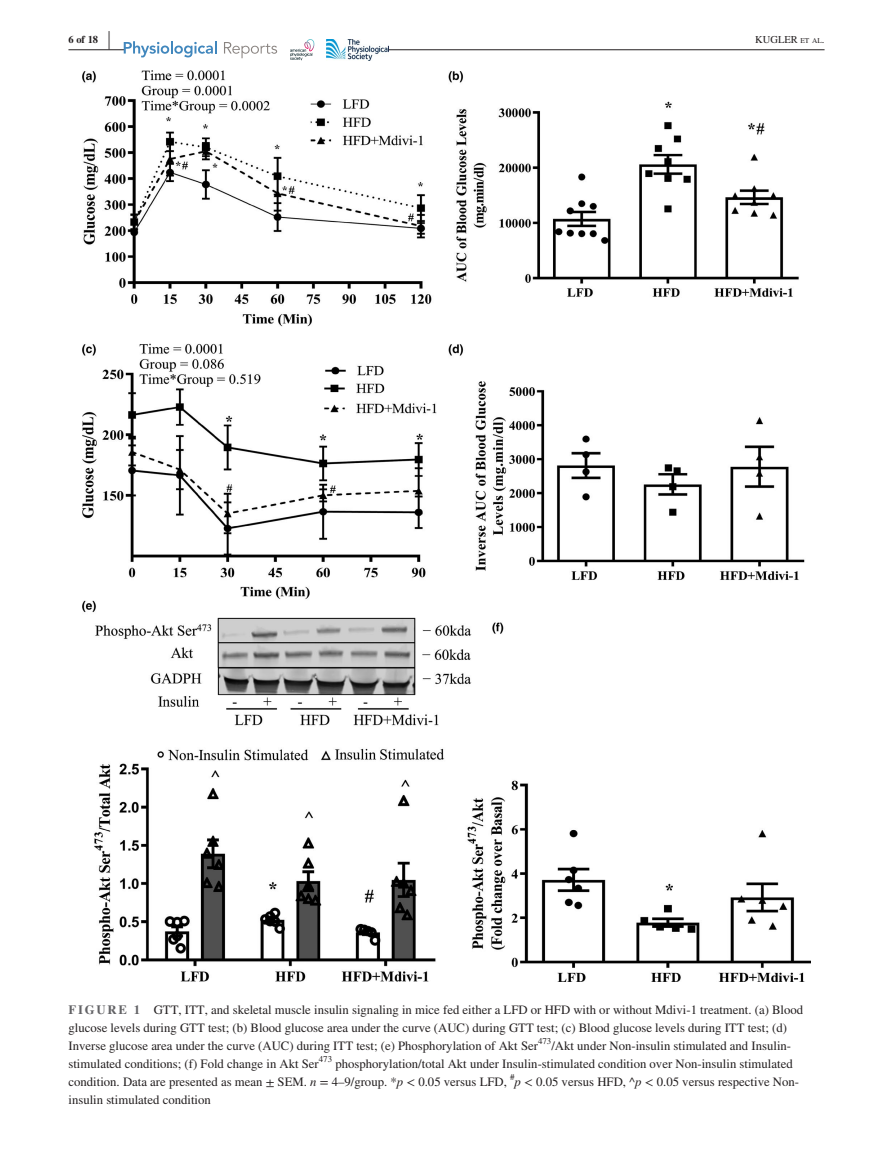
<style>
.page{position:relative;width:893px;height:1174px;background:#fff}
.page>*{position:absolute;margin:0;border:0;box-sizing:border-box;transform-origin:0 0}
.t1{font:700 25.95px "STIX";color:#231f20;scale:.36 1}
.t2{font:12.75px/18px "STIX";color:#231f20}
.t3{font:10.5px "STIX";color:#231f20}
.t4{font:700 10.5px "STIX";color:#231f20}
.t5{font:8.85px "STIX";color:#231f20}
.s1{font-size:7.35px}
.s2{font-weight:700;color:#636366}
.s3{font-style:italic}
</style>
<div class="page">
<hr style="left:68px;top:49px;width:756px;height:1px;background:#231f20">
<div style="left:124px;top:39px;width:264px;height:21px;background:#fff"></div>
<svg style="left:290px;top:39px;width:24px;height:21px"></svg>
<img style="left:327px;top:39px;width:61px;height:21px">
<svg style="left:124px;top:41px;width:93px;height:16px"></svg>
<svg style="left:224px;top:42px;width:53px;height:16px"></svg>
<img style="left:82px;top:70px;width:729px;height:911px">
<p class="t4" style="left:68px;top:33px;width:31px">6 of 18</p>
<h1 class="t1" style="left:108px;top:24px;width:7px">|</h1>
<p class="t3" style="left:755px;top:32px;width:71px">KUGLER <span class="s1">et al</span>.</p>
<p class="t2" style="left:68px;top:1001px;width:736px"><span class="s2">FIGURE 1</span> GTT, ITT, and skeletal muscle insulin signaling in mice fed either a LFD or HFD with or without Mdivi-1 treatment. (a) Blood glucose levels during GTT test; (b) Blood glucose area under the curve (AUC) during GTT test; (c) Blood glucose levels during ITT test; (d)<br>Inverse glucose area under the curve (AUC) during ITT test; (e) Phosphorylation of Akt Ser</p>
<p class="t5" style="left:538px;top:1035px;width:15px">473</p>
<p class="t2" style="left:551px;top:1037px;width:241px">/Akt under Non-insulin stimulated and Insulin-</p>
<p class="t2" style="left:68px;top:1055px;width:252px">stimulated conditions; (f) Fold change in Akt Ser</p>
<p class="t5" style="left:319px;top:1053px;width:15px">473</p>
<p class="t2" style="left:68px;top:1055px;width:726px;text-indent:267px">phosphorylation/total Akt under Insulin-stimulated condition over Non-insulin stimulated condition. Data are presented as mean ± SEM. <span class="s3">n</span> = 4–9/group. *<span class="s3">p</span> &lt; 0.05 versus LFD,</p>
<p class="t5" style="left:510px;top:1071px;width:6px">#</p>
<p class="t2" style="left:515px;top:1073px;width:286px"><span class="s3">p</span> &lt; 0.05 versus HFD, ^<span class="s3">p</span> &lt; 0.05 versus respective Non-</p>
<p class="t2" style="left:68px;top:1091px;width:144px">insulin stimulated condition</p>
</div>
